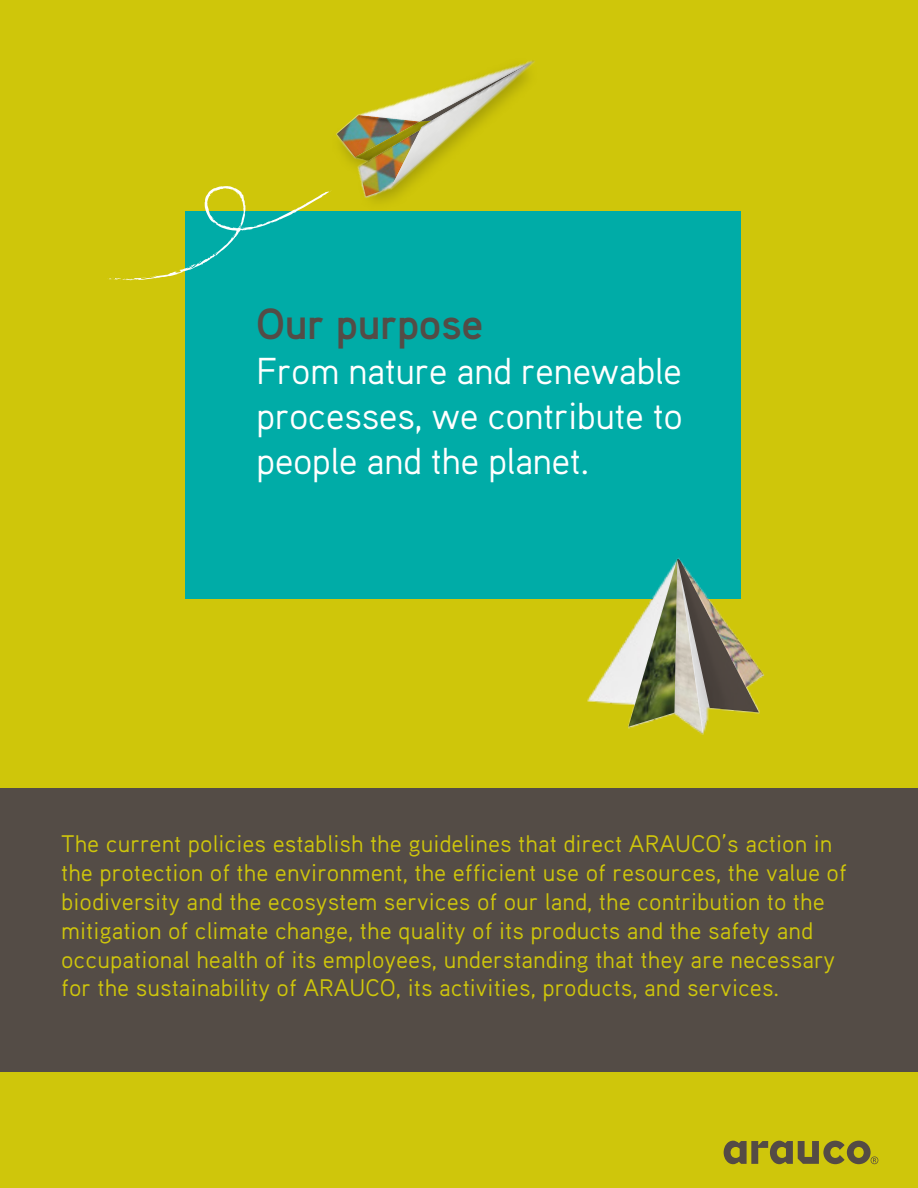
<style>
.page{position:relative;width:918px;height:1188px;background:#fff}
.page>*{position:absolute;margin:0;border:0;box-sizing:border-box;transform-origin:0 0}
.t1{font:700 43.5px "Aaux Pro";letter-spacing:-.01em;color:#544c46}
.t2{font:37.5px/45px "Aaux Pro";letter-spacing:-.02em;color:#fff;text-align:justify}
.t3{font:24px/28.8px "Aaux Pro";color:#cfc60b}
</style>
<div class="page">
<div style="left:0;top:0;width:918px;height:833px;background:#cfc60a"></div>
<div style="left:186px;top:211px;width:555px;height:388px;background:#00aca7"></div>
<svg style="left:587px;top:559px;width:172px;height:175px"></svg>
<img style="left:682px;top:564px;width:81px;height:123px">
<img style="left:337px;top:117px;width:18px;height:40px">
<img style="left:362px;top:188px;width:44px;height:8px">
<svg style="left:355px;top:60px;width:180px;height:128px"></svg>
<svg style="left:107px;top:186px;width:224px;height:95px"></svg>
<div style="left:0;top:809px;width:918px;height:379px;background:#cfc60b"></div>
<div style="left:0;top:789px;width:918px;height:283px;background:#544c46"></div>
<svg style="left:724px;top:1141px;width:154px;height:23px"></svg>
<h1 class="t1" style="left:256px;top:296px;width:228px">Our purpose</h1>
<h2 class="t2" style="left:256px;top:347px;width:428px">From nature and renewable processes, we contribute to people and the planet.</h2>
<p class="t3" style="left:61px;top:829px;width:787px">The current policies establish the guidelines that direct ARAUCO’s action in the protection of the environment, the efficient use of resources, the value of biodiversity and the ecosystem services of our land, the contribution to the mitigation of climate change, the quality of its products and the safety and occupational health of its employees, understanding that they are necessary for the sustainability of ARAUCO, its activities, products, and services.</p>
</div>
